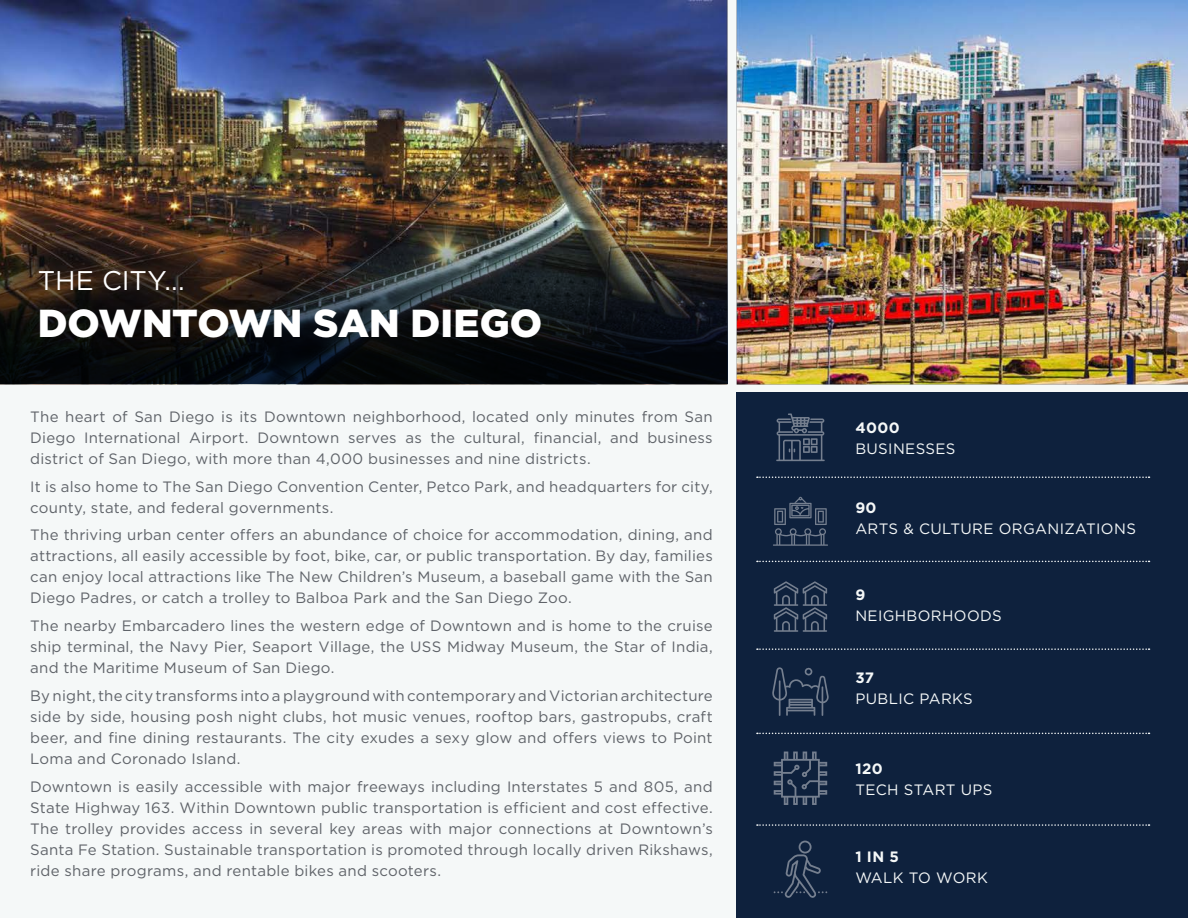
<style>
.page{position:relative;width:1188px;height:918px;background:#f5f8f8}
.page>*{position:absolute;margin:0;border:0;box-sizing:border-box;transform-origin:0 0}
.t1{font:900 39px "Gotham HTF";letter-spacing:-.005em;color:#fff}
.t2{font:27px "Gotham HTF";color:#fff}
.t3{font:15px/21px "Gotham HTF";letter-spacing:.015em;color:#5f6369;text-align:justify}
.t4{font:15px/21px "Gotham HTF";letter-spacing:.025em;color:#f5f8f8}
.s1{font-weight:700}
</style>
<div class="page">
<img style="left:0;top:0;width:1188px;height:385px">
<div style="left:737px;top:392px;width:451px;height:526px;background:#0e213d"></div>
<svg style="left:757px;top:476px;width:393px;height:2px"></svg>
<svg style="left:757px;top:648px;width:393px;height:2px"></svg>
<svg style="left:757px;top:561px;width:393px;height:1px"></svg>
<svg style="left:757px;top:733px;width:393px;height:1px"></svg>
<svg style="left:757px;top:824px;width:393px;height:2px"></svg>
<svg style="left:774px;top:581px;width:53px;height:51px"></svg>
<svg style="left:776px;top:413px;width:49px;height:48px"></svg>
<svg style="left:774px;top:841px;width:53px;height:57px"></svg>
<img style="left:0;top:202px;width:727px;height:182px">
<svg style="left:774px;top:752px;width:53px;height:53px"></svg>
<svg style="left:772px;top:667px;width:57px;height:49px"></svg>
<svg style="left:773px;top:497px;width:55px;height:49px"></svg>
<p class="t2" style="left:38px;top:266px;width:148px">THE CITY...</p>
<p class="t1" style="left:38px;top:301px;width:506px">DOWNTOWN SAN DIEGO</p>
<p class="t3" style="left:30px;top:406px;width:684px">The heart of San Diego is its Downtown neighborhood, located only minutes from San Diego International Airport. Downtown serves as the cultural, financial, and business district of San Diego, with more than 4,000 businesses and nine districts.</p>
<p class="t3" style="left:30px;top:476px;width:684px">It is also home to The San Diego Convention Center, Petco Park, and headquarters for city, county, state, and federal governments.</p>
<p class="t3" style="left:30px;top:524px;width:684px">The thriving urban center offers an abundance of choice for accommodation, dining, and attractions, all easily accessible by foot, bike, car, or public transportation. By day, families can enjoy local attractions like The New Children’s Museum, a baseball game with the San Diego Padres, or catch a trolley to Balboa Park and the San Diego Zoo.</p>
<p class="t3" style="left:30px;top:615px;width:684px">The nearby Embarcadero lines the western edge of Downtown and is home to the cruise ship terminal, the Navy Pier, Seaport Village, the USS Midway Museum, the Star of India, and the Maritime Museum of San Diego.</p>
<p class="t3" style="left:30px;top:685px;width:684px">By night, the city transforms into a playground with contemporary and Victorian architecture side by side, housing posh night clubs, hot music venues, rooftop bars, gastropubs, craft beer, and fine dining restaurants. The city exudes a sexy glow and offers views to Point Loma and Coronado Island.</p>
<p class="t3" style="left:30px;top:776px;width:684px">Downtown is easily accessible with major freeways including Interstates 5 and 805, and State Highway 163. Within Downtown public transportation is efficient and cost effective.<br>The trolley provides access in several key areas with major connections at Downtown’s Santa Fe Station. Sustainable transportation is promoted through locally driven Rikshaws, ride share programs, and rentable bikes and scooters.</p>
<p class="t4" style="left:855px;top:417px;width:102px"><span class="s1">4000<br></span>BUSINESSES</p>
<p class="t4" style="left:855px;top:497px;width:282px"><span class="s1">90<br></span>ARTS &amp; CULTURE ORGANIZATIONS</p>
<p class="t4" style="left:855px;top:584px;width:148px"><span class="s1">9<br></span>NEIGHBORHOODS</p>
<p class="t4" style="left:855px;top:667px;width:119px"><span class="s1">37<br></span>PUBLIC PARKS</p>
<p class="t4" style="left:855px;top:758px;width:139px"><span class="s1">120<br></span>TECH START UPS</p>
<p class="t4" style="left:855px;top:846px;width:134px"><span class="s1">1 IN 5<br></span>WALK TO WORK</p>
</div>
